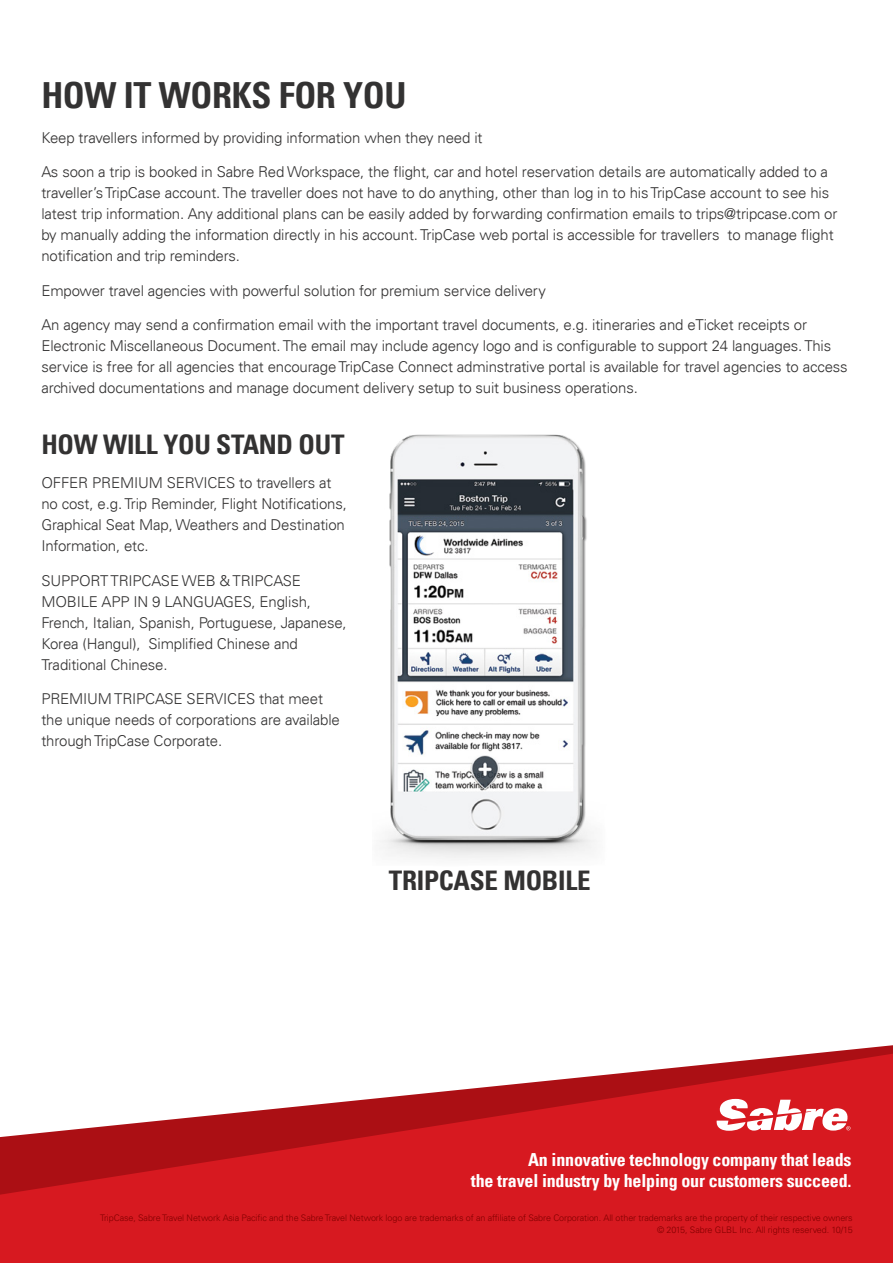
<style>
.page{position:relative;width:893px;height:1263px;background:#fff}
.page>*{position:absolute;margin:0;border:0;box-sizing:border-box;transform-origin:0 0}
.t1{font:700 condensed 36px "Univers LT";letter-spacing:-.01em;color:#333232}
.t2{font:700 condensed 27px "Univers LT";letter-spacing:-.01em;color:#333232}
.t3{font:700 condensed 18px/21px "Univers LT";letter-spacing:-.01em;color:#fff;text-align:right}
.t4{font:300 15px/21px "Univers LT";letter-spacing:-.01em;color:#333232}
.t5{font:300 9px/12px "Univers LT Std";letter-spacing:-.01em;color:#820000;text-align:right}
</style>
<div class="page">
<img style="left:380px;top:434px;width:215px;height:424px">
<div style="left:0;top:1195px;width:893px;height:68px;background:#d71920"></div>
<svg style="left:0;top:1045px;width:893px;height:150px;fill:#d71920"></svg>
<svg style="left:716px;top:1099px;width:134px;height:32px"></svg>
<h1 class="t1" style="left:41px;top:73px;width:367px">HOW IT WORKS FOR YOU</h1>
<p class="t4" style="left:41px;top:127px;width:443px">Keep travellers informed by providing information when they need it</p>
<p class="t4" style="left:41px;top:161px;width:797px">As soon a trip is booked in Sabre Red Workspace, the flight, car and hotel reservation details are automatically added to a traveller’s TripCase account. The traveller does not have to do anything, other than log in to his TripCase account to see his latest trip information. Any additional plans can be easily added by forwarding confirmation emails to trips@tripcase.com or by manually adding the information directly in his account. TripCase web portal is accessible for travellers to manage flight notification and trip reminders.</p>
<p class="t4" style="left:41px;top:280px;width:506px">Empower travel agencies with powerful solution for premium service delivery</p>
<p class="t4" style="left:41px;top:314px;width:808px">An agency may send a confirmation email with the important travel documents, e.g. itineraries and eTicket receipts or Electronic Miscellaneous Document. The email may include agency logo and is configurable to support 24 languages. This service is free for all agencies that encourage TripCase Connect adminstrative portal is available for travel agencies to access archived documentations and manage document delivery setup to suit business operations.</p>
<h2 class="t2" style="left:41px;top:428px;width:305px">HOW WILL YOU STAND OUT</h2>
<p class="t4" style="left:41px;top:472px;width:307px">OFFER PREMIUM SERVICES to travellers at no cost, e.g. Trip Reminder, Flight Notifications, Graphical Seat Map, Weathers and Destination Information, etc.</p>
<p class="t4" style="left:41px;top:570px;width:307px">SUPPORT TRIPCASE WEB &amp; TRIPCASE MOBILE APP IN 9 LANGUAGES, English, French, Italian, Spanish, Portuguese, Japanese, Korea (Hangul), Simplified Chinese and Traditional Chinese.</p>
<p class="t4" style="left:41px;top:688px;width:300px">PREMIUM TRIPCASE SERVICES that meet the unique needs of corporations are available through TripCase Corporate.</p>
<h2 class="t2" style="left:389px;top:864px;width:203px">TRIPCASE MOBILE</h2>
<p class="t3" style="left:471px;top:1149px;width:382px">An innovative technology company that leads<br>the travel industry by helping our customers succeed.</p>
<p class="t5" style="left:100px;top:1212px;width:754px">TripCase, Sabre Travel Network Asia Pacific and the Sabre Travel Network logo are trademarks of an affiliate of Sabre Corporation. All other trademarks are the property of their respective owners © 2015, Sabre GLBL Inc. All rights reserved. 10/15</p>
</div>
